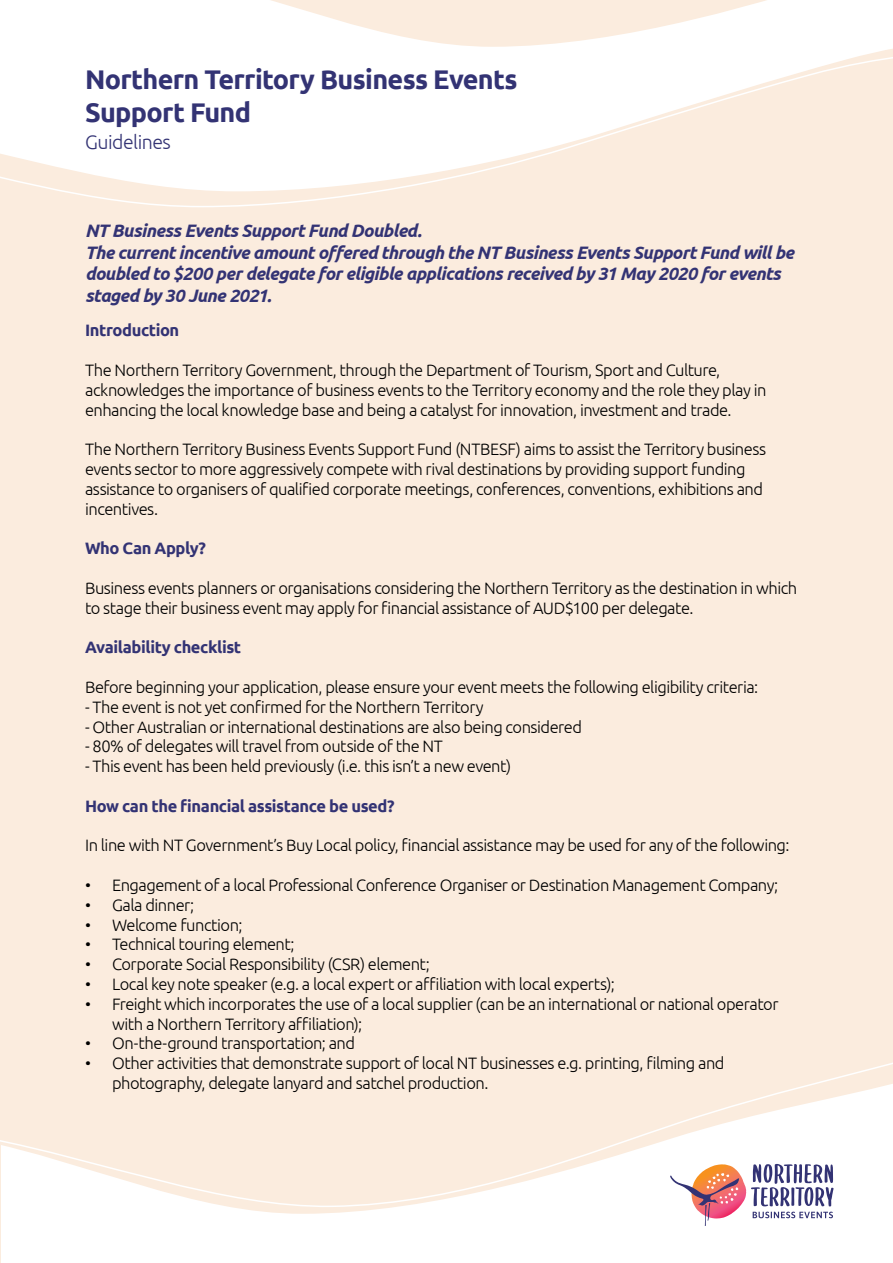
<style>
.page{position:relative;width:893px;height:1263px;background:#fbecde}
.page>*{position:absolute;margin:0;border:0;box-sizing:border-box;transform-origin:0 0}
.t1{font:700 27px/32.5px "Ubuntu";letter-spacing:-.025em;color:#333374}
.t2{font:300 19.5px "Ubuntu";letter-spacing:-.025em;color:#333374}
.t3{font:italic 700 18px/21.6px "Ubuntu";letter-spacing:-.03em;color:#333374}
.t4{font:300 16.5px/19.8px "Ubuntu";letter-spacing:-.03em;color:#000}
.t5{font:700 16.5px "Ubuntu";letter-spacing:-.025em;color:#333374}
</style>
<div class="page">
<svg style="left:0;top:0;width:893px;height:207px"></svg>
<svg style="left:1px;top:1062px;width:892px;height:201px"></svg>
<svg style="left:670px;top:1164px;width:163px;height:62px;background:#d2b9c3"></svg>
<h1 class="t1" style="left:85px;top:63px;width:434px">Northern Territory Business Events<br>Support Fund</h1>
<p class="t2" style="left:85px;top:130px;width:87px">Guidelines</p>
<p class="t3" style="left:85px;top:220px;width:710px">NT Business Events Support Fund Doubled.<br>The current incentive amount offered through the NT Business Events Support Fund will be doubled to $200 per delegate for eligible applications received by 31 May 2020 for events staged by 30 June 2021.</p>
<p class="t5" style="left:85px;top:321px;width:96px">Introduction</p>
<p class="t4" style="left:85px;top:360px;width:683px">The Northern Territory Government, through the Department of Tourism, Sport and Culture, acknowledges the importance of business events to the Territory economy and the role they play in enhancing the local knowledge base and being a catalyst for innovation, investment and trade.</p>
<p class="t4" style="left:85px;top:439px;width:683px">The Northern Territory Business Events Support Fund (NTBESF) aims to assist the Territory business events sector to more aggressively compete with rival destinations by providing support funding assistance to organisers of qualified corporate meetings, conferences, conventions, exhibitions and incentives.</p>
<p class="t5" style="left:85px;top:538px;width:122px">Who Can Apply?</p>
<p class="t4" style="left:85px;top:578px;width:714px">Business events planners or organisations considering the Northern Territory as the destination in which to stage their business event may apply for financial assistance of AUD$100 per delegate.</p>
<p class="t5" style="left:85px;top:637px;width:158px">Availability checklist</p>
<p class="t4" style="left:85px;top:677px;width:675px">Before beginning your application, please ensure your event meets the following eligibility criteria:</p>
<p class="t4" style="left:85px;top:696px;width:400px">- The event is not yet confirmed for the Northern Territory</p>
<p class="t4" style="left:85px;top:716px;width:498px">- Other Australian or international destinations are also being considered</p>
<p class="t4" style="left:85px;top:736px;width:359px">- 80% of delegates will travel from outside of the NT</p>
<p class="t4" style="left:85px;top:756px;width:428px">- This event has been held previously (i.e. this isn’t a new event)</p>
<p class="t5" style="left:85px;top:796px;width:311px">How can the financial assistance be used?</p>
<p class="t4" style="left:85px;top:835px;width:706px">In line with NT Government’s Buy Local policy, financial assistance may be used for any of the following:</p>
<p class="t4" style="left:85px;top:875px;width:695px">• Engagement of a local Professional Conference Organiser or Destination Management Company;</p>
<p class="t4" style="left:85px;top:894px;width:111px">• Gala dinner;</p>
<p class="t4" style="left:85px;top:914px;width:159px">• Welcome function;</p>
<p class="t4" style="left:85px;top:934px;width:211px">• Technical touring element;</p>
<p class="t4" style="left:85px;top:954px;width:346px">• Corporate Social Responsibility (CSR) element;</p>
<p class="t4" style="left:85px;top:974px;width:531px">• Local key note speaker (e.g. a local expert or affiliation with local experts);</p>
<p class="t4" style="left:112px;top:993px;width:668px;text-indent:-27px">• Freight which incorporates the use of a local supplier (can be an international or national operator with a Northern Territory affiliation);</p>
<p class="t4" style="left:85px;top:1033px;width:272px">• On-the-ground transportation; and</p>
<p class="t4" style="left:112px;top:1053px;width:614px;text-indent:-27px">• Other activities that demonstrate support of local NT businesses e.g. printing, filming and photography, delegate lanyard and satchel production.</p>
</div>
